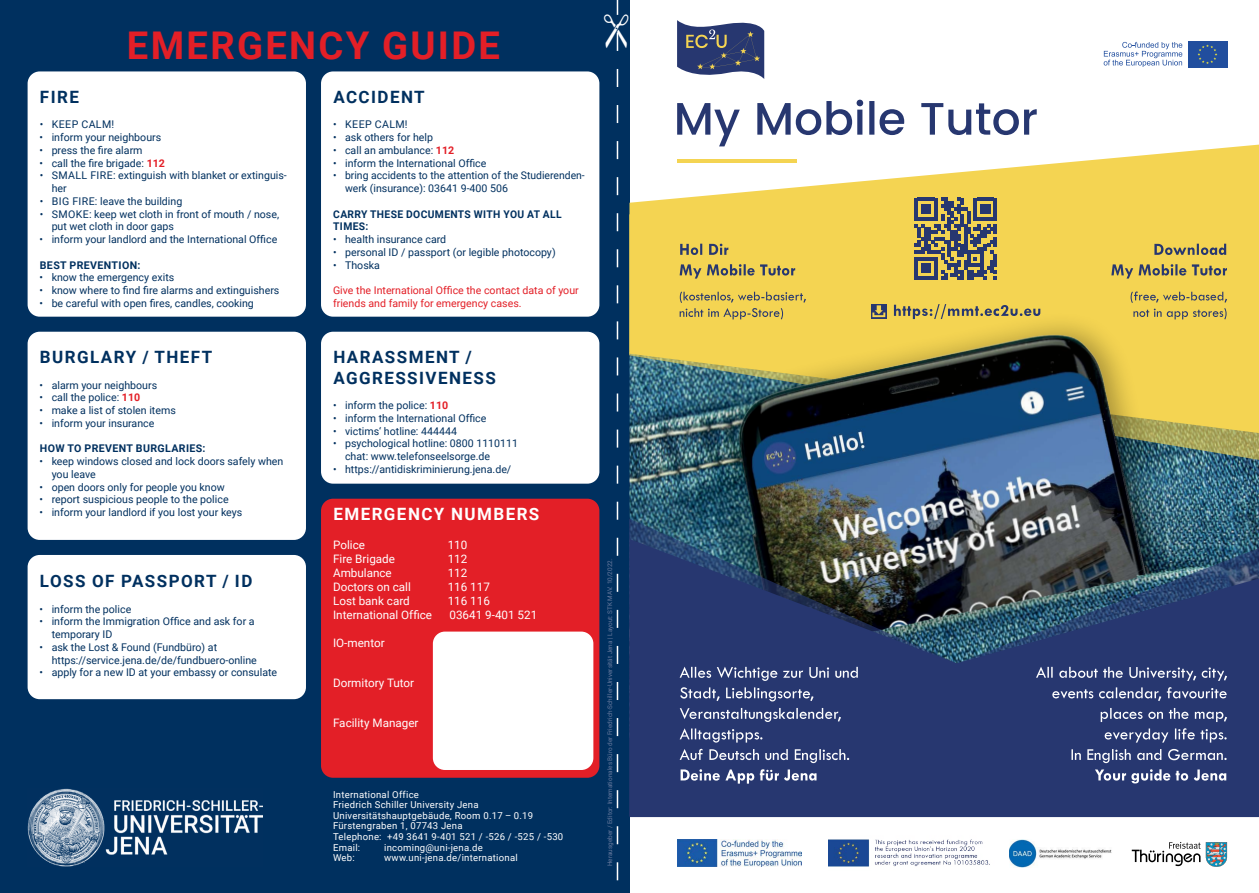
<style>
.page{position:relative;width:1259px;height:893px;background:#fff}
.page>*{position:absolute;margin:0;border:0;box-sizing:border-box;transform-origin:0 0}
.t1{font:700 38.25px "Roboto";letter-spacing:.06em;color:#e31f27}
.t2{font:700 16.95px/20.4px "Roboto";letter-spacing:.085em;color:#00305f}
.t3{font:700 16.95px "Roboto";letter-spacing:.085em;color:#fff}
.t4{font:11.7px "Roboto";color:#fff}
.t5{font:10.65px/12.8px "Roboto";color:#00305f}
.t6{font:10.65px/12.8px "Roboto";color:#e31f27}
.t7{font:700 10.65px/12.8px "Roboto";letter-spacing:.035em;color:#00305f}
.t8{font:10.65px "Roboto";letter-spacing:.035em;color:#00305f}
.t9{font:9.6px/10.6px "Roboto";letter-spacing:.025em;color:#fff}
.t10{font:6.3px "Roboto";color:#697a9e}
.s1{font-weight:700;color:#e31f27}
</style>
<div class="page">
<div style="left:0;top:0;width:629px;height:893px;background:#00305f"></div>
<div style="left:28px;top:71px;width:278px;height:246px;background:#fff;border-radius:12px"></div>
<div style="left:321px;top:71px;width:278px;height:246px;background:#fff;border-radius:12px"></div>
<div style="left:28px;top:332px;width:278px;height:208px;background:#fff;border-radius:12px"></div>
<div style="left:28px;top:555px;width:278px;height:144px;background:#fff;border-radius:12px"></div>
<div style="left:321px;top:332px;width:278px;height:152px;background:#fff;border-radius:12px"></div>
<div style="left:321px;top:499px;width:278px;height:279px;background:#e31f27;border-radius:12px"></div>
<img style="left:28px;top:788px;width:234px;height:78px">
<div style="left:433px;top:632px;width:160px;height:138px;background:#fff;border-radius:12px"></div>
<svg style="left:677px;top:20px;width:87px;height:59px"></svg>
<div style="left:1188px;top:41px;width:39px;height:27px;background:#214e9e"></div>
<svg style="left:1197px;top:45px;width:20px;height:19px"></svg>
<svg style="left:1103px;top:42px;width:79px;height:25px"></svg>
<svg style="left:677px;top:100px;width:359px;height:45px"></svg>
<svg style="left:629px;top:145px;width:630px;height:288px;fill:#f4d452"></svg>
<img style="left:1009px;top:840px;width:103px;height:27px">
<img style="left:677px;top:840px;width:125px;height:27px">
<img style="left:828px;top:839px;width:162px;height:28px">
<svg style="left:1131px;top:842px;width:96px;height:25px"></svg>
<img style="left:690px;top:290px;width:569px;height:223px">
<img style="left:629px;top:513px;width:630px;height:26px">
<img style="left:629px;top:539px;width:630px;height:278px">
<svg style="left:1095px;top:769px;width:131px;height:14px"></svg>
<svg style="left:1071px;top:749px;width:155px;height:14px;background:#56628f"></svg>
<svg style="left:1104px;top:728px;width:122px;height:15px;background:#515e8b"></svg>
<svg style="left:1100px;top:708px;width:127px;height:14px;background:#54608d"></svg>
<svg style="left:1052px;top:687px;width:174px;height:14px;background:#54618e"></svg>
<svg style="left:1036px;top:667px;width:191px;height:14px;background:#53608d"></svg>
<svg style="left:680px;top:769px;width:136px;height:15px"></svg>
<svg style="left:679px;top:749px;width:170px;height:14px;background:#56638f"></svg>
<svg style="left:679px;top:728px;width:83px;height:15px"></svg>
<svg style="left:680px;top:708px;width:161px;height:14px;background:#596591"></svg>
<svg style="left:680px;top:687px;width:133px;height:14px;background:#596591"></svg>
<svg style="left:679px;top:667px;width:179px;height:14px;background:#54618e"></svg>
<svg style="left:679px;top:292px;width:127px;height:27px;background:#d2ba56"></svg>
<svg style="left:679px;top:264px;width:116px;height:15px;background:#b7a55a"></svg>
<svg style="left:680px;top:244px;width:48px;height:11px"></svg>
<svg style="left:1130px;top:291px;width:97px;height:28px;background:#d2ba56"></svg>
<svg style="left:1111px;top:264px;width:116px;height:15px;background:#b7a55a"></svg>
<svg style="left:1154px;top:244px;width:72px;height:11px"></svg>
<svg style="left:914px;top:198px;width:82px;height:82px;background:#797663"></svg>
<svg style="left:871px;top:304px;width:15px;height:14px"></svg>
<svg style="left:872px;top:305px;width:13px;height:12px"></svg>
<svg style="left:894px;top:304px;width:146px;height:15px;background:#beab59"></svg>
<svg style="left:616px;top:0;width:3px;height:881px"></svg>
<h1 class="t1" style="left:127px;top:18px;width:374px">EMERGENCY GUIDE</h1>
<h2 class="t2" style="left:40px;top:86px;width:40px">FIRE</h2>
<p class="t8" style="left:40px;top:117px;width:76px">• KEEP CALM!</p>
<p class="t5" style="left:40px;top:131px;width:123px">• inform your neighbours</p>
<p class="t5" style="left:40px;top:143px;width:104px">• press the fire alarm</p>
<p class="t5" style="left:40px;top:156px;width:127px">• call the fire brigade: <span class="s1">112</span></p>
<p class="t5" style="left:52px;top:169px;width:237px;text-indent:-12px">• SMALL FIRE: extinguish with blanket or extinguis&shy;her</p>
<p class="t5" style="left:40px;top:194px;width:144px">• BIG FIRE: leave the building</p>
<p class="t5" style="left:52px;top:207px;width:229px;text-indent:-12px">• SMOKE: keep wet cloth in front of mouth / nose, put wet cloth in door gaps</p>
<p class="t5" style="left:40px;top:233px;width:239px">• inform your landlord and the International Office</p>
<p class="t7" style="left:40px;top:258px;width:102px">BEST PREVENTION:</p>
<p class="t5" style="left:40px;top:271px;width:136px">• know the emergency exits</p>
<p class="t5" style="left:40px;top:283px;width:241px">• know where to find fire alarms and extinguishers</p>
<p class="t5" style="left:40px;top:296px;width:216px">• be careful with open fires, candles, cooking</p>
<h2 class="t2" style="left:40px;top:346px;width:174px">BURGLARY / THEFT</h2>
<p class="t5" style="left:40px;top:378px;width:119px">• alarm your neighbours</p>
<p class="t5" style="left:40px;top:391px;width:102px">• call the police: <span class="s1">110</span></p>
<p class="t5" style="left:40px;top:404px;width:138px">• make a list of stolen items</p>
<p class="t5" style="left:40px;top:416px;width:116px">• inform your insurance</p>
<p class="t7" style="left:40px;top:442px;width:167px">HOW TO PREVENT BURGLARIES:</p>
<p class="t5" style="left:52px;top:455px;width:233px;text-indent:-12px">• keep windows closed and lock doors safely when you leave</p>
<p class="t5" style="left:40px;top:480px;width:187px">• open doors only for people you know</p>
<p class="t5" style="left:40px;top:493px;width:190px">• report suspicious people to the police</p>
<p class="t5" style="left:40px;top:506px;width:204px">• inform your landlord if you lost your keys</p>
<h2 class="t2" style="left:40px;top:570px;width:214px">LOSS OF PASSPORT / ID</h2>
<p class="t5" style="left:40px;top:602px;width:93px">• inform the police</p>
<p class="t5" style="left:52px;top:615px;width:204px;text-indent:-12px">• inform the Immigration Office and ask for a temporary ID</p>
<p class="t5" style="left:52px;top:640px;width:207px;text-indent:-12px">• ask the Lost &amp; Found (Fundbüro) at https://service.jena.de/de/fundbuero-online</p>
<p class="t5" style="left:40px;top:666px;width:239px">• apply for a new ID at your embassy or consulate</p>
<h2 class="t2" style="left:333px;top:86px;width:93px">ACCIDENT</h2>
<p class="t8" style="left:333px;top:117px;width:76px">• KEEP CALM!</p>
<p class="t5" style="left:333px;top:131px;width:101px">• ask others for help</p>
<p class="t5" style="left:333px;top:143px;width:123px">• call an ambulance: <span class="s1">112</span></p>
<p class="t5" style="left:333px;top:156px;width:155px">• inform the International Office</p>
<p class="t5" style="left:345px;top:169px;width:241px;text-indent:-12px">• bring accidents to the attention of the Studierenden&shy;werk (insurance): 03641 9-400 506</p>
<p class="t7" style="left:333px;top:207px;width:230px">CARRY THESE DOCUMENTS WITH YOU AT ALL<br>TIMES:</p>
<p class="t5" style="left:333px;top:233px;width:115px">• health insurance card</p>
<p class="t5" style="left:333px;top:245px;width:224px">• personal ID / passport (or legible photocopy)</p>
<p class="t5" style="left:333px;top:258px;width:48px">• Thoska</p>
<p class="t6" style="left:333px;top:283px;width:247px">Give the International Office the contact data of your friends and family for emergency cases.</p>
<h2 class="t2" style="left:333px;top:346px;width:164px">HARASSMENT /<br>AGGRESSIVENESS</h2>
<p class="t5" style="left:333px;top:399px;width:117px">• inform the police: <span class="s1">110</span></p>
<p class="t5" style="left:333px;top:411px;width:155px">• inform the International Office</p>
<p class="t5" style="left:333px;top:424px;width:125px">• victims‘ hotline: 444444</p>
<p class="t5" style="left:345px;top:437px;width:174px;text-indent:-12px">• psychological hotline: 0800 1110111 chat: www.telefonseelsorge.de</p>
<p class="t5" style="left:333px;top:462px;width:180px">• https://antidiskriminierung.jena.de/</p>
<h2 class="t3" style="left:333px;top:502px;width:207px">EMERGENCY NUMBERS</h2>
<p class="t4" style="left:333px;top:537px;width:33px">Police</p>
<p class="t4" style="left:448px;top:537px;width:21px">110</p>
<p class="t4" style="left:333px;top:551px;width:63px">Fire Brigade</p>
<p class="t4" style="left:448px;top:551px;width:21px">112</p>
<p class="t4" style="left:333px;top:565px;width:60px">Ambulance</p>
<p class="t4" style="left:448px;top:565px;width:21px">112</p>
<p class="t4" style="left:333px;top:579px;width:79px">Doctors on call</p>
<p class="t4" style="left:448px;top:579px;width:44px">116 117</p>
<p class="t4" style="left:333px;top:593px;width:78px">Lost bank card</p>
<p class="t4" style="left:448px;top:593px;width:44px">116 116</p>
<p class="t4" style="left:333px;top:607px;width:101px">International Office</p>
<p class="t4" style="left:449px;top:607px;width:89px">03641 9-401 521</p>
<p class="t4" style="left:333px;top:635px;width:53px">IO-mentor</p>
<p class="t4" style="left:333px;top:675px;width:83px">Dormitory Tutor</p>
<p class="t4" style="left:333px;top:715px;width:87px">Facility Manager</p>
<p class="t9" style="left:333px;top:788px;width:232px">International Office<br>Friedrich Schiller University Jena<br>Universitätshauptgebäude, Room 0.17 – 0.19<br>Fürstengraben 1, 07743 Jena<br>Telephone: +49 3641 9-401 521 / -526 / -525 / -530<br>Email:</p>
<p class="t9" style="left:384px;top:842px;width:100px">incoming@uni-jena.de</p>
<p class="t9" style="left:333px;top:852px;width:23px">Web:</p>
<p class="t9" style="left:384px;top:852px;width:135px">www.uni-jena.de/international</p>
<p class="t10" style="left:605px;top:866px;width:309px;rotate:-90deg">Herausgeber / Editor: Internationales Büro der Friedrich-Schiller-Universität Jena | Layout: STK MAV. 10/2022.</p>
</div>
